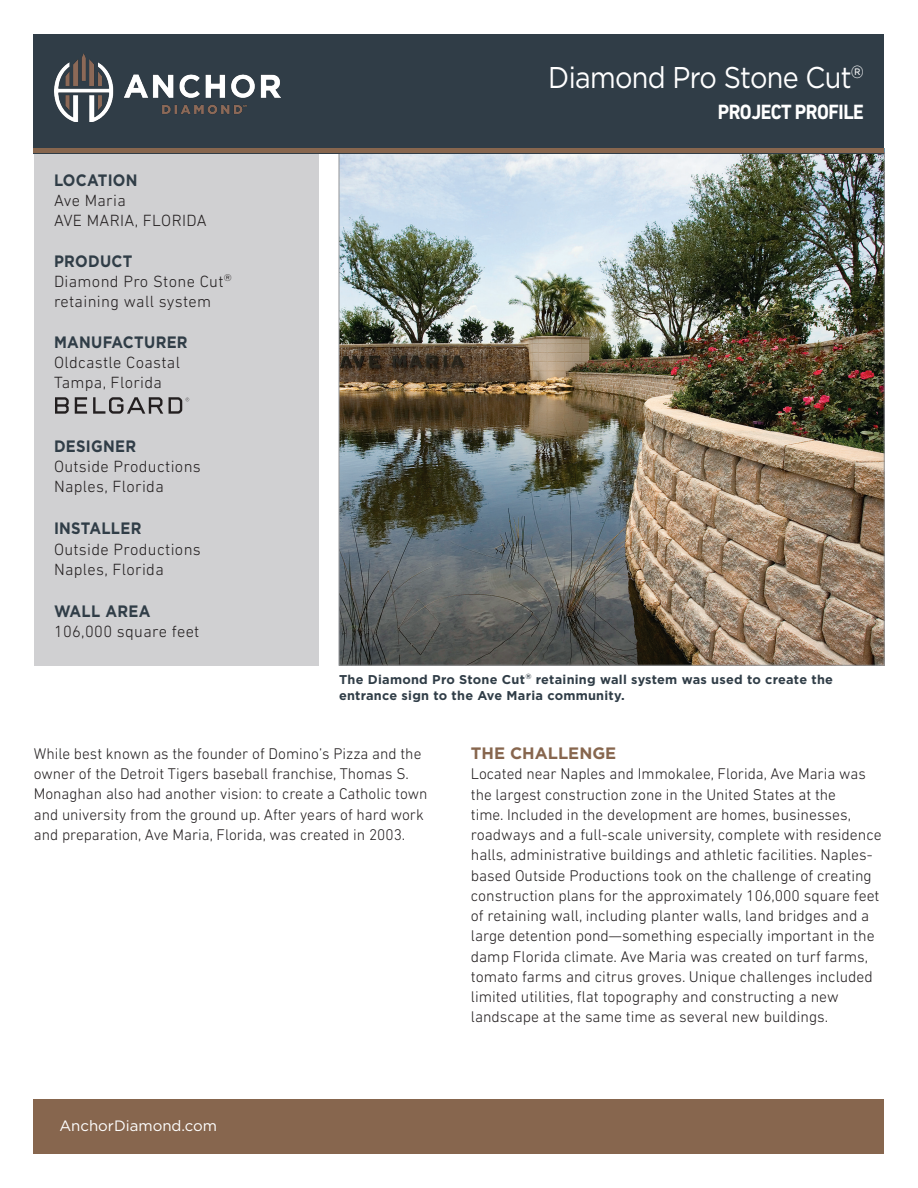
<style>
.page{position:relative;width:918px;height:1188px;background:#fff}
.page>*{position:absolute;margin:0;border:0;box-sizing:border-box;transform-origin:0 0}
.Subhead{font:30px "Gotham";letter-spacing:-.025em;color:#fff;scale:.9 1}
.Subhead-2{font:700 21px "DIN Next LT Pro";letter-spacing:-.025em;color:#fff;scale:.9 1}
.Subhead-3{font:300 16.5px "DIN Next LT Pro";letter-spacing:.02em;color:#231f20}
.Subhead-4{font:700 16.5px "Gotham";letter-spacing:.02em;color:#303d47;scale:.9 1}
.Subhead-5{font:700 16.5px "Gotham";color:#87664e}
.t1{font:300 15.75px/20.2px "DIN Next LT Pro";color:#231f20}
.t2{font:15px "Gotham";color:#fff}
.Subhead-6{font:700 12.75px/16.5px "Gotham";letter-spacing:.02em;color:#303d47}
</style>
<div class="page">
<img style="left:341px;top:153px;width:542px;height:511px">
<div style="left:34px;top:151px;width:285px;height:514px;background:#d0d0d2"></div>
<div style="left:34px;top:1099px;width:850px;height:55px;background:#87664e"></div>
<div style="left:34px;top:34px;width:850px;height:119px;background:#303d47"></div>
<div style="left:34px;top:148px;width:850px;height:5px;background:#87664e"></div>
<svg style="left:55px;top:397px;width:14px;height:17px"></svg>
<svg style="left:75px;top:397px;width:12px;height:17px"></svg>
<svg style="left:93px;top:397px;width:70px;height:17px"></svg>
<svg style="left:169px;top:397px;width:20px;height:17px"></svg>
<img style="left:55px;top:53px;width:226px;height:69px">
<p class="Subhead-4" style="left:54px;top:170px;width:94px">LOCATION</p>
<p class="Subhead-3" style="left:54px;top:191px;width:73px">Ave Maria</p>
<p class="Subhead-3" style="left:54px;top:211px;width:154px">AVE MARIA, FLORIDA</p>
<p class="Subhead-4" style="left:54px;top:251px;width:89px">PRODUCT</p>
<p class="Subhead-3" style="left:54px;top:272px;width:179px">Diamond Pro Stone Cut<sup>®</sup></p>
<p class="Subhead-3" style="left:54px;top:292px;width:159px">retaining wall system</p>
<p class="Subhead-4" style="left:54px;top:332px;width:150px">MANUFACTURER</p>
<p class="Subhead-3" style="left:54px;top:353px;width:128px">Oldcastle Coastal</p>
<p class="Subhead-3" style="left:54px;top:373px;width:110px">Tampa, Florida</p>
<p class="Subhead-4" style="left:54px;top:436px;width:93px">DESIGNER</p>
<p class="Subhead-3" style="left:54px;top:457px;width:148px">Outside Productions</p>
<p class="Subhead-3" style="left:54px;top:477px;width:111px">Naples, Florida</p>
<p class="Subhead-4" style="left:54px;top:519px;width:99px">INSTALLER</p>
<p class="Subhead-3" style="left:54px;top:539px;width:148px">Outside Productions</p>
<p class="Subhead-3" style="left:54px;top:560px;width:111px">Naples, Florida</p>
<p class="Subhead-4" style="left:54px;top:601px;width:109px">WALL AREA</p>
<p class="Subhead-3" style="left:54px;top:622px;width:147px">106,000 square feet</p>
<p class="Subhead" style="left:548px;top:61px;width:352px">Diamond Pro Stone Cut<sup>®</sup></p>
<p class="Subhead-2" style="left:718px;top:100px;width:164px">PROJECT PROFILE</p>
<p class="Subhead-6" style="left:339px;top:671px;width:496px">The Diamond Pro Stone Cut<sup>®</sup> retaining wall system was used to create the entrance sign to the Ave Maria community.</p>
<p class="t1" style="left:34px;top:743px;width:389px">While best known as the founder of Domino’s Pizza and the</p>
<p class="t1" style="left:34px;top:763px;width:377px">owner of the Detroit Tigers baseball franchise, Thomas S.</p>
<p class="t1" style="left:34px;top:784px;width:395px">Monaghan also had another vision: to create a Catholic town</p>
<p class="t1" style="left:34px;top:804px;width:392px">and university from the ground up. After years of hard work</p>
<p class="t1" style="left:34px;top:824px;width:373px">and preparation, Ave Maria, Florida, was created in 2003.</p>
<p class="t2" style="left:59px;top:1118px;width:159px">AnchorDiamond.com</p>
<p class="Subhead-5" style="left:471px;top:744px;width:147px">THE CHALLENGE</p>
<p class="t1" style="left:471px;top:764px;width:412px">Located near Naples and Immokalee, Florida, Ave Maria was the largest construction zone in the United States at the<br>time. Included in the development are homes, businesses, roadways and a full-scale university, complete with residence halls, administrative buildings and athletic facilities. Naples&shy;based Outside Productions took on the challenge of creating construction plans for the approximately 106,000 square feet</p>
<p class="t1" style="left:471px;top:905px;width:405px">of retaining wall, including planter walls, land bridges and a large detention pond—something especially important in the damp Florida climate. Ave Maria was created on turf farms, tomato farms and citrus groves. Unique challenges included limited utilities, flat topography and constructing a new landscape at the same time as several new buildings.</p>
</div>
